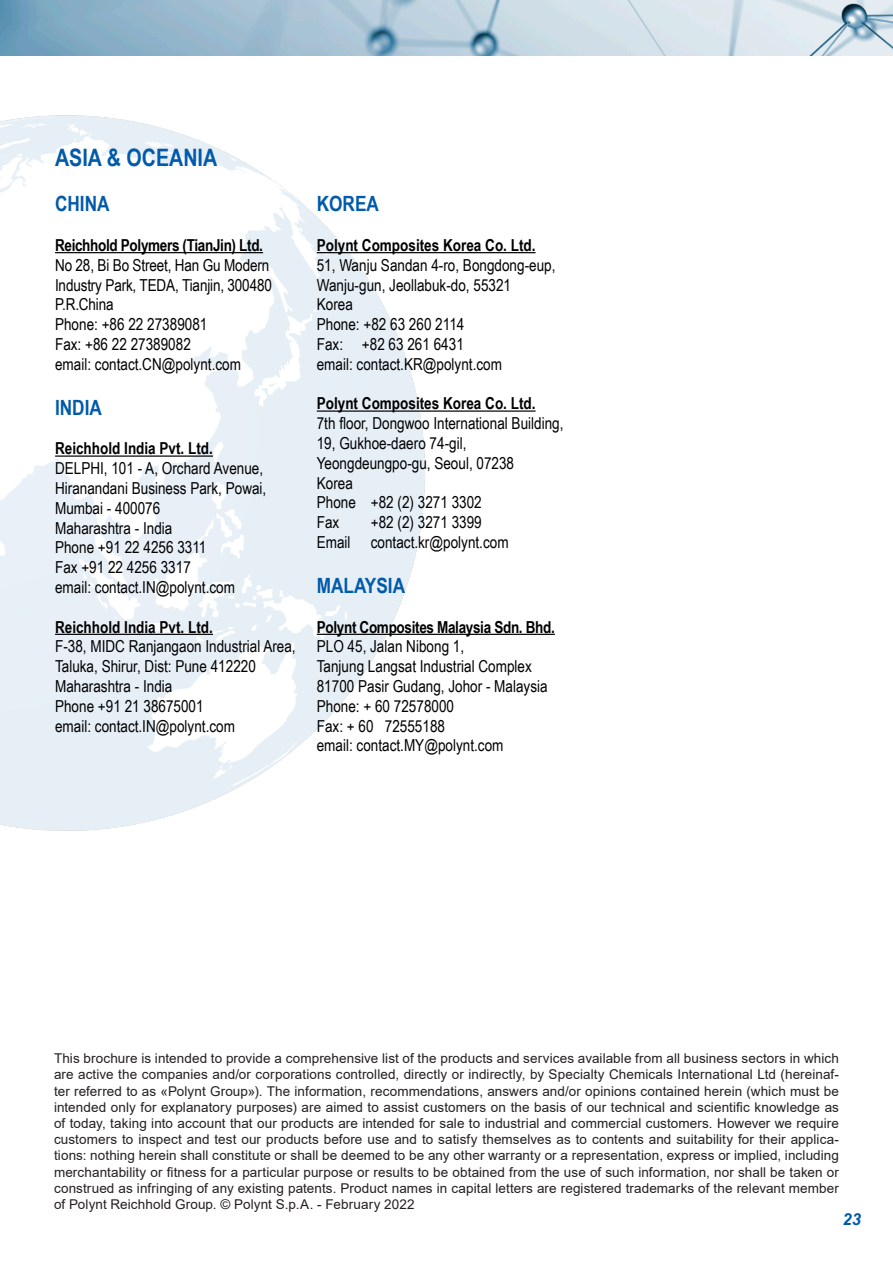
<style>
.page{position:relative;width:893px;height:1263px;background:#fff}
.page>*{position:absolute;margin:0;border:0;box-sizing:border-box;transform-origin:0 0}
.t1{font:700 24px "Arial Narrow";color:#015aaa}
.t2{font:700 21px "Arial Narrow";color:#015aaa}
.t3{font:16.5px/19.8px "Arial Narrow";color:#000001}
.t4{font:700 16.5px "Arial Narrow";color:#000001}
.t5{font:700 16.5px "Arial Narrow";letter-spacing:-.02em;color:#000001}
.t6{font:italic 700 16.5px "Arial";color:#015aaa}
.t7{font:13.5px/16.2px "Arial";letter-spacing:.01em;color:#231f20;text-align:justify}
</style>
<div class="page">
<img style="left:0;top:115px;width:555px;height:716px">
<hr style="left:55px;top:252px;width:208px;height:1px;background:#000001">
<hr style="left:55px;top:455px;width:158px;height:2px;background:#000001">
<hr style="left:55px;top:634px;width:158px;height:1px;background:#000001">
<hr style="left:317px;top:252px;width:219px;height:1px;background:#000001">
<hr style="left:317px;top:410px;width:219px;height:2px;background:#000001">
<hr style="left:317px;top:634px;width:238px;height:1px;background:#000001">
<img style="left:0;top:0;width:893px;height:55px">
<p class="t1" style="left:55px;top:140px;width:164px">ASIA &amp; OCEANIA</p>
<p class="t2" style="left:55px;top:188px;width:56px">CHINA</p>
<p class="t5" style="left:55px;top:233px;width:209px">Reichhold Polymers (TianJin) Ltd.</p>
<p class="t3" style="left:55px;top:254px;width:216px">No 28, Bi Bo Street, Han Gu Modern</p>
<p class="t3" style="left:55px;top:274px;width:218px">Industry Park, TEDA, Tianjin, 300480</p>
<p class="t3" style="left:55px;top:294px;width:60px">P.R.China</p>
<p class="t3" style="left:55px;top:314px;width:154px">Phone: +86 22 27389081</p>
<p class="t3" style="left:55px;top:334px;width:137px">Fax: +86 22 27389082</p>
<p class="t3" style="left:55px;top:353px;width:187px">email: contact.CN@polynt.com</p>
<p class="t2" style="left:55px;top:391px;width:48px">INDIA</p>
<p class="t4" style="left:55px;top:436px;width:159px">Reichhold India Pvt. Ltd.</p>
<p class="t3" style="left:55px;top:458px;width:210px">DELPHI, 101 - A, Orchard Avenue,</p>
<p class="t3" style="left:55px;top:478px;width:213px">Hiranandani Business Park, Powai,</p>
<p class="t3" style="left:55px;top:497px;width:107px">Mumbai - 400076</p>
<p class="t3" style="left:55px;top:517px;width:119px">Maharashtra - India</p>
<p class="t3" style="left:55px;top:537px;width:153px">Phone +91 22 4256 3311</p>
<p class="t3" style="left:55px;top:557px;width:137px">Fax +91 22 4256 3317</p>
<p class="t3" style="left:55px;top:577px;width:181px">email: contact.IN@polynt.com</p>
<p class="t4" style="left:55px;top:614px;width:159px">Reichhold India Pvt. Ltd.</p>
<p class="t3" style="left:55px;top:636px;width:242px">F-38, MIDC Ranjangaon Industrial Area,</p>
<p class="t3" style="left:55px;top:656px;width:202px">Taluka, Shirur, Dist: Pune 412220</p>
<p class="t3" style="left:55px;top:676px;width:119px">Maharashtra - India</p>
<p class="t3" style="left:55px;top:695px;width:150px">Phone +91 21 38675001</p>
<p class="t3" style="left:55px;top:715px;width:181px">email: contact.IN@polynt.com</p>
<p class="t2" style="left:317px;top:188px;width:64px">KOREA</p>
<p class="t4" style="left:317px;top:233px;width:220px">Polynt Composites Korea Co. Ltd.</p>
<p class="t3" style="left:317px;top:254px;width:240px">51, Wanju Sandan 4-ro, Bongdong-eup,</p>
<p class="t3" style="left:317px;top:274px;width:196px">Wanju-gun, Jeollabuk-do, 55321</p>
<p class="t3" style="left:317px;top:294px;width:38px">Korea</p>
<p class="t3" style="left:317px;top:314px;width:149px">Phone: +82 63 260 2114</p>
<p class="t3" style="left:317px;top:334px;width:149px">Fax: +82 63 261 6431</p>
<p class="t3" style="left:317px;top:353px;width:187px">email: contact.KR@polynt.com</p>
<p class="t4" style="left:317px;top:391px;width:220px">Polynt Composites Korea Co. Ltd.</p>
<p class="t3" style="left:317px;top:413px;width:248px">7th floor, Dongwoo International Building,<br>19, Gukhoe-daero 74-gil,</p>
<p class="t3" style="left:317px;top:452px;width:199px">Yeongdeungpo-gu, Seoul, 07238</p>
<p class="t3" style="left:317px;top:472px;width:38px">Korea</p>
<p class="t3" style="left:317px;top:492px;width:166px">Phone +82 (2) 3271 3302</p>
<p class="t3" style="left:317px;top:512px;width:24px">Fax</p>
<p class="t3" style="left:371px;top:512px;width:112px">+82 (2) 3271 3399</p>
<p class="t3" style="left:317px;top:532px;width:193px">Email contact.kr@polynt.com</p>
<p class="t2" style="left:317px;top:570px;width:90px">MALAYSIA</p>
<p class="t5" style="left:317px;top:614px;width:240px">Polynt Composites Malaysia Sdn. Bhd.</p>
<p class="t3" style="left:317px;top:636px;width:149px">PLO 45, Jalan Nibong 1,</p>
<p class="t3" style="left:317px;top:656px;width:217px">Tanjung Langsat Industrial Complex</p>
<p class="t3" style="left:317px;top:676px;width:232px">81700 Pasir Gudang, Johor - Malaysia</p>
<p class="t3" style="left:317px;top:695px;width:139px">Phone: + 60 72578000</p>
<p class="t3" style="left:317px;top:715px;width:130px">Fax: + 60 72555188</p>
<p class="t3" style="left:317px;top:735px;width:188px">email: contact.MY@polynt.com</p>
<p class="t7" style="left:54px;top:1050px;width:786px">This brochure is intended to provide a comprehensive list of the products and services available from all business sectors in which are active the companies and/or corporations controlled, directly or indirectly, by Specialty Chemicals International Ltd (hereinaf&shy;ter referred to as «Polynt Group»). The information, recommendations, answers and/or opinions contained herein (which must be intended only for explanatory purposes) are aimed to assist customers on the basis of our technical and scientific knowledge as of today, taking into account that our products are intended for sale to industrial and commercial customers. However we require customers to inspect and test our products before use and to satisfy themselves as to contents and suitability for their applica&shy;tions: nothing herein shall constitute or shall be deemed to be any other warranty or a representation, express or implied, including merchantability or fitness for a particular purpose or results to be obtained from the use of such information, nor shall be taken or construed as infringing of any existing patents. Product names in capital letters are registered trademarks of the relevant member of Polynt Reichhold Group. © Polynt S.p.A. - February 2022</p>
<p class="t6" style="left:842px;top:1208px;width:20px">23</p>
</div>
